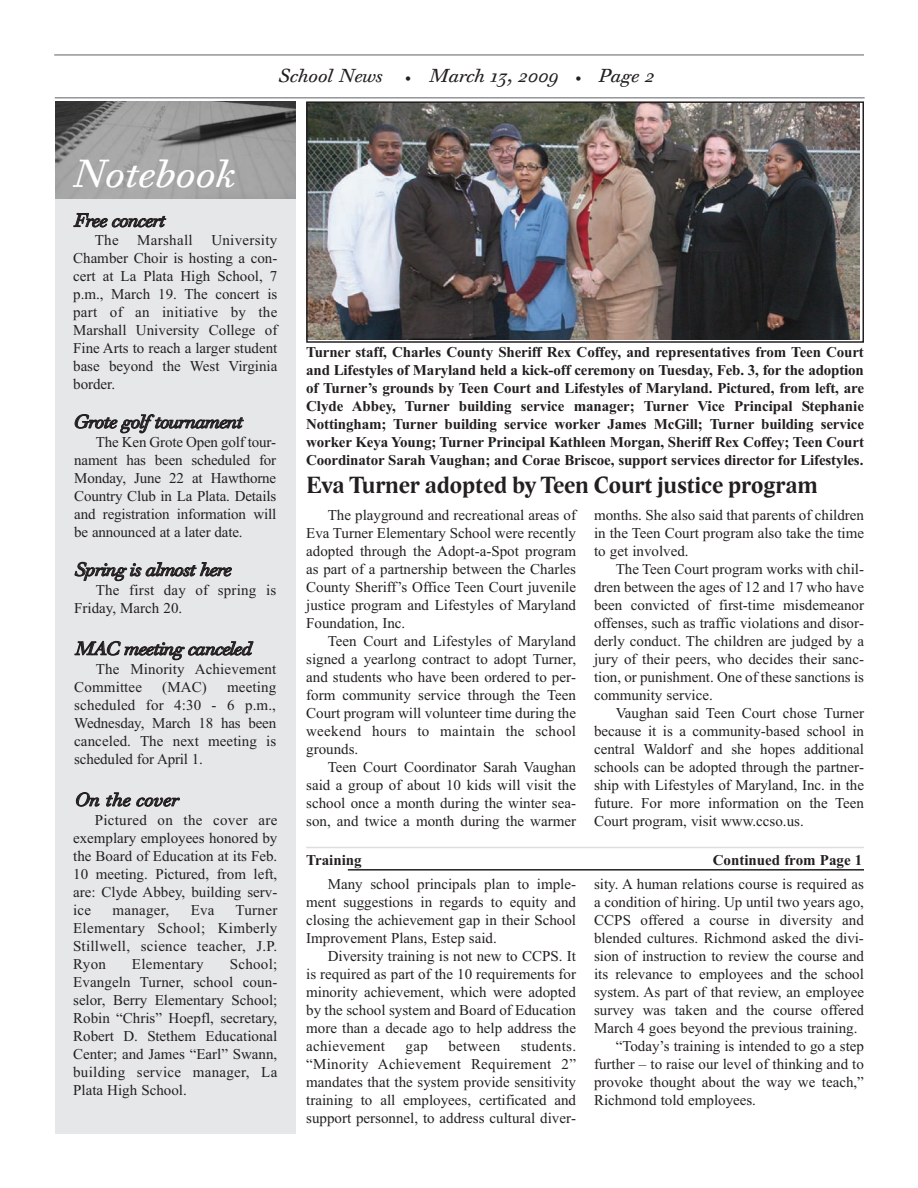
<style>
.page{position:relative;width:918px;height:1188px;background:#fff}
.page>*{position:absolute;margin:0;border:0;box-sizing:border-box;transform-origin:0 0}
.t1{font:italic 37.5px "Walbaum Text OT";color:#fff}
.t2{font:700 24px "Lido STFCE";color:#231f20}
.t3{font:italic 18px "Walbaum Text OT";letter-spacing:-.03em;color:#231f20}
.t4{font:italic 18px "Walbaum Text OT";color:#231f20}
.t5{font:15px/18px "Times New Roman";color:#231f20;text-align:justify}
.t6{font:700 15px/18px "Times New Roman";letter-spacing:-.01em;color:#231f20;text-align:justify}
.t7{font:15px "Times New Roman";letter-spacing:.02em;color:#231f20}
.s1{font-size:10.5px}
</style>
<div class="page">
<hr style="left:54px;top:54px;width:810px;height:2px;background:#939598">
<hr style="left:55px;top:97px;width:810px;height:2px;background:#939598">
<div style="left:55px;top:135px;width:241px;height:999px;background:#e6e7e9"></div>
<img style="left:55px;top:102px;width:240px;height:96px">
<hr style="left:348px;top:869px;width:516px;height:2px;background:#231f20">
<hr style="left:306px;top:847px;width:558px;height:1px;background:#dddee0">
<img style="left:309px;top:104px;width:550px;height:236px">
<div style="left:306px;top:101px;width:558px;height:242px;border:2px solid #231f20"></div>
<h1 class="t1" style="left:72px;top:160px;width:164px">Notebook</h1>
<p class="t4" style="left:279px;top:70px;width:106px">School News</p>
<p class="t4" style="left:405px;top:70px;width:251px"><span class="s1">•</span> March 13, 2009 <span class="s1">•</span> Page 2</p>
<p class="t3" style="left:73px;top:214px;width:93px">Free concert</p>
<p class="t5" style="left:73px;top:231px;width:206px;text-indent:22px">The Marshall University Chamber Choir is hosting a con&shy;cert at La Plata High School, 7 p.m., March 19. The concert is part of an initiative by the Marshall University College of Fine Arts to reach a larger student base beyond the West Virginia border.</p>
<p class="t3" style="left:73px;top:415px;width:171px">Grote golf tournament</p>
<p class="t5" style="left:74px;top:433px;width:204px;text-indent:22px">The Ken Grote Open golf tour&shy;nament has been scheduled for Monday, June 22 at Hawthorne Country Club in La Plata. Details and registration information will be announced at a later date.</p>
<p class="t3" style="left:75px;top:563px;width:158px">Spring is almost here</p>
<p class="t5" style="left:74px;top:580px;width:204px;text-indent:22px">The first day of spring is<br>Friday, March 20.</p>
<p class="t3" style="left:75px;top:642px;width:179px">MAC meeting canceled</p>
<p class="t5" style="left:74px;top:660px;width:204px;text-indent:22px">The Minority Achievement<br>Committee</p>
<p class="t5" style="left:74px;top:678px;width:204px;text-indent:153px">meeting scheduled for 4:30 - 6 p.m., Wednesday, March 18 has been canceled. The next meeting is scheduled for April 1.</p>
<p class="t4" style="left:75px;top:793px;width:105px">On the cover</p>
<p class="t5" style="left:73px;top:811px;width:206px;text-indent:22px">Pictured on the cover are exemplary employees honored by the Board of Education at its Feb.<br>10 meeting. Pictured, from left, are: Clyde Abbey, building serv&shy;ice</p>
<p class="t5" style="left:162px;top:678px;width:46px">(MAC)</p>
<p class="t5" style="left:73px;top:901px;width:206px;text-indent:162px">Turner Elementary School; Kimberly Stillwell, science teacher, J.P.<br>Ryon</p>
<p class="t7" style="left:113px;top:901px;width:58px">manager,</p>
<p class="t5" style="left:191px;top:901px;width:25px">Eva</p>
<p class="t5" style="left:73px;top:955px;width:206px;text-indent:157px">School; Evangeln Turner, school coun&shy;selor, Berry Elementary School; Robin “Chris” Hoepfl, secretary, Robert D. Stethem Educational Center; and James “Earl” Swann, building service manager, La Plata High School.</p>
<p class="t7" style="left:132px;top:955px;width:73px">Elementary</p>
<p class="t6" style="left:306px;top:343px;width:559px">Turner staff, Charles County Sheriff Rex Coffey, and representatives from Teen Court and Lifestyles of Maryland held a kick-off ceremony on Tuesday, Feb. 3, for the adoption of Turner’s grounds by Teen Court and Lifestyles of Maryland. Pictured, from left, are Clyde Abbey, Turner building service manager; Turner Vice Principal Stephanie Nottingham; Turner building service worker James McGill; Turner building service worker Keya Young; Turner Principal Kathleen Morgan, Sheriff Rex Coffey; Teen Court Coordinator Sarah Vaughan; and Corae Briscoe, support services director for Lifestyles.</p>
<h2 class="t2" style="left:306px;top:471px;width:513px">Eva Turner adopted by Teen Court justice program</h2>
<p class="t5" style="left:306px;top:505px;width:271px;text-indent:22px">The playground and recreational areas of Eva Turner Elementary School were recently adopted through the Adopt-a-Spot program as part of a partnership between the Charles County Sheriff’s Office Teen Court juvenile justice program and Lifestyles of Maryland Foundation, Inc.</p>
<p class="t5" style="left:306px;top:631px;width:271px;text-indent:22px">Teen Court and Lifestyles of Maryland signed a yearlong contract to adopt Turner, and students who have been ordered to per&shy;form community service through the Teen Court program will volunteer time during the weekend hours to maintain the school grounds.</p>
<p class="t5" style="left:306px;top:757px;width:271px;text-indent:22px">Teen Court Coordinator Sarah Vaughan said a group of about 10 kids will visit the school once a month during the winter sea&shy;son, and twice a month during the warmer</p>
<p class="t5" style="left:594px;top:505px;width:271px">months. She also said that parents of children in the Teen Court program also take the time to get involved.</p>
<p class="t5" style="left:594px;top:559px;width:271px;text-indent:22px">The Teen Court program works with chil&shy;dren between the ages of 12 and 17 who have been convicted of first-time misdemeanor offenses, such as traffic violations and disor&shy;derly conduct. The children are judged by a jury of their peers, who decides their sanc&shy;tion, or punishment. One of these sanctions is community service.</p>
<p class="t5" style="left:594px;top:703px;width:271px;text-indent:22px">Vaughan said Teen Court chose Turner because it is a community-based school in central Waldorf and she hopes additional schools can be adopted through the partner&shy;ship with Lifestyles of Maryland, Inc. in the future. For more information on the Teen Court program, visit www.ccso.us.</p>
<p class="t6" style="left:306px;top:851px;width:57px">Training</p>
<p class="t6" style="left:713px;top:851px;width:151px">Continued from Page 1</p>
<p class="t5" style="left:306px;top:874px;width:271px;text-indent:22px">Many school principals plan to imple&shy;ment suggestions in regards to equity and closing the achievement gap in their School Improvement Plans, Estep said.</p>
<p class="t5" style="left:306px;top:946px;width:271px;text-indent:22px">Diversity training is not new to CCPS. It is required as part of the 10 requirements for minority achievement, which were adopted by the school system and Board of Education more than a decade ago to help address the achievement</p>
<p class="t5" style="left:306px;top:1036px;width:271px;text-indent:215px">students. “Minority Achievement Requirement 2” mandates that the system provide sensitivity training to all employees, certificated and support personnel, to address cultural diver-</p>
<p class="t5" style="left:406px;top:1036px;width:24px">gap</p>
<p class="t7" style="left:448px;top:1037px;width:53px">between</p>
<p class="t5" style="left:594px;top:874px;width:271px">sity. A human relations course is required as</p>
<p class="t5" style="left:594px;top:892px;width:271px">a condition of hiring. Up until two years ago,</p>
<p class="t5" style="left:594px;top:910px;width:271px">CCPS offered a course in diversity and</p>
<p class="t5" style="left:594px;top:928px;width:271px">blended cultures. Richmond asked the divi-</p>
<p class="t5" style="left:594px;top:946px;width:271px">sion of instruction to review the course and</p>
<p class="t5" style="left:594px;top:964px;width:271px">its relevance to employees and the school</p>
<p class="t5" style="left:594px;top:982px;width:271px">system. As part of that review, an employee</p>
<p class="t5" style="left:594px;top:1000px;width:271px">survey was taken and the course offered</p>
<p class="t5" style="left:594px;top:1018px;width:265px">March 4 goes beyond the previous training.</p>
<p class="t5" style="left:616px;top:1036px;width:250px">“Today’s training is intended to go a step</p>
<p class="t5" style="left:594px;top:1054px;width:271px">further – to raise our level of thinking and to</p>
<p class="t5" style="left:594px;top:1072px;width:271px">provoke thought about the way we teach,”</p>
<p class="t5" style="left:594px;top:1090px;width:163px">Richmond told employees.</p>
</div>
